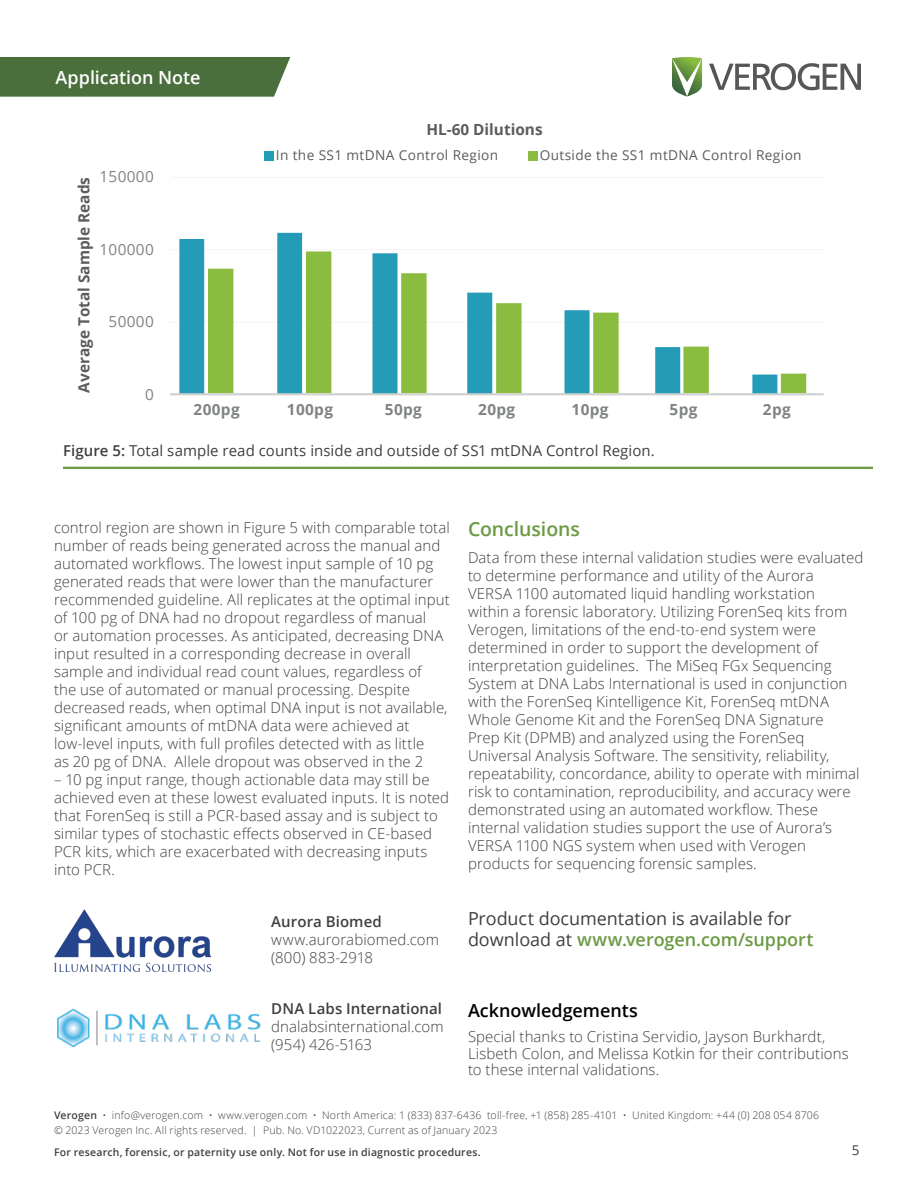
<style>
.page{position:relative;width:918px;height:1188px;background:#fff}
.page>*{position:absolute;margin:0;border:0;box-sizing:border-box;transform-origin:0 0}
.section-heading-1{font:600 19.5px "Open Sans";letter-spacing:-.005em;color:#6b9a43}
.call-to-action{font:18px/21px "Open Sans";letter-spacing:-.005em;color:#3e403e}
.section-subheading-2{font:600 18px "Open Sans";color:#000}
.t1{font:600 18px "Open Sans";letter-spacing:-.005em;color:#fff}
.t2{font:700 15.3px "Open Sans";color:#5a5d5a}
.t3{font:700 15.3px "Open Sans";letter-spacing:.02em;color:#808480}
.t4{font:15.3px "Open Sans";letter-spacing:.02em;color:#808480}
.body-copy{font:300 15px/18px "Open Sans";letter-spacing:.005em;color:#3e403e}
.Added_Note{font:300 15px/16.5px "Open Sans";letter-spacing:.005em;color:#3e403e}
.toc-section-heading{font:300 15px/18px "Open Sans";letter-spacing:.005em;color:#3e403e}
.figure-caption-under{font:15px "Open Sans";letter-spacing:.005em;color:#3e403e}
.t5{font:13.65px "Open Sans";letter-spacing:.03em;color:#5a5d5a}
.t6{font:13.5px "Open Sans";color:#3e403e}
.t7{font:300 10.5px/15px "Open Sans";letter-spacing:.02em;color:#3e403e}
.t8{font:600 10.5px "Open Sans";letter-spacing:.02em;color:#3e403e}
.s1{font-weight:600}
.s2{font-weight:600;color:#6b9a43}
</style>
<div class="page">
<svg style="left:709px;top:63px;width:152px;height:27px"></svg>
<svg style="left:672px;top:57px;width:30px;height:39px"></svg>
<div style="left:0;top:57px;width:290px;height:40px;background:#4a6f3c"></div>
<hr style="left:63px;top:467px;width:810px;height:2px;background:#6b9a43">
<hr style="left:170px;top:321px;width:654px;height:2px;background:#f5f6f5">
<hr style="left:170px;top:249px;width:654px;height:1px;background:#f5f6f5">
<hr style="left:170px;top:177px;width:654px;height:1px;background:#f5f6f5">
<svg style="left:179px;top:233px;width:124px;height:160px;fill:#249bb7"></svg>
<svg style="left:208px;top:251px;width:598px;height:142px"></svg>
<hr style="left:170px;top:393px;width:654px;height:2px;background:#ced0ce">
<div style="left:264px;top:151px;width:9px;height:10px;background:#249bb7"></div>
<div style="left:528px;top:151px;width:9px;height:10px;background:#8abd3f"></div>
<img style="left:57px;top:1008px;width:204px;height:40px">
<img style="left:54px;top:910px;width:157px;height:62px">
<p class="t1" style="left:56px;top:65px;width:147px">Application Note</p>
<p class="t4" style="left:99px;top:166px;width:56px">150000</p>
<p class="t2" style="left:73px;top:393px;width:217px;rotate:-90deg">Average Total Sample Reads</p>
<p class="t4" style="left:99px;top:239px;width:56px">100000</p>
<p class="t4" style="left:109px;top:311px;width:47px">50000</p>
<p class="t4" style="left:145px;top:383px;width:10px">0</p>
<p class="t2" style="left:426px;top:119px;width:118px">HL-60 Dilutions</p>
<p class="t5" style="left:276px;top:146px;width:224px">In the SS1 mtDNA Control Region</p>
<p class="t5" style="left:540px;top:146px;width:263px">Outside the SS1 mtDNA Control Region</p>
<p class="t3" style="left:194px;top:399px;width:48px">200pg</p>
<p class="t3" style="left:287px;top:399px;width:48px">100pg</p>
<p class="t3" style="left:385px;top:399px;width:38px">50pg</p>
<p class="t3" style="left:478px;top:399px;width:38px">20pg</p>
<p class="t3" style="left:572px;top:399px;width:38px">10pg</p>
<p class="t3" style="left:670px;top:399px;width:29px">5pg</p>
<p class="t3" style="left:763px;top:399px;width:29px">2pg</p>
<p class="figure-caption-under" style="left:63px;top:440px;width:593px"><span class="s1">Figure 5:</span> Total sample read counts inside and outside of SS1 mtDNA Control Region.</p>
<p class="body-copy" style="left:54px;top:518px;width:398px">control region are shown in Figure 5 with comparable total number of reads being generated across the manual and automated workflows. The lowest input sample of 10 pg generated reads that were lower than the manufacturer recommended guideline. All replicates at the optimal input of 100 pg of DNA had no dropout regardless of manual<br>or automation processes. As anticipated, decreasing DNA input resulted in a corresponding decrease in overall sample and individual read count values, regardless of<br>the use of automated or manual processing. Despite decreased reads, when optimal DNA input is not available, significant amounts of mtDNA data were achieved at low-level inputs, with full profiles detected with as little<br>as 20 pg of DNA. Allele dropout was observed in the 2</p>
<p class="body-copy" style="left:54px;top:770px;width:397px">– 10 pg input range, though actionable data may still be achieved even at these lowest evaluated inputs. It is noted that ForenSeq is still a PCR-based assay and is subject to similar types of stochastic effects observed in CE-based PCR kits, which are exacerbated with decreasing inputs into PCR.</p>
<p class="toc-section-heading" style="left:271px;top:912px;width:169px"><span class="s1">Aurora Biomed </span>www.aurorabiomed.com (800) 883-2918</p>
<p class="toc-section-heading" style="left:271px;top:999px;width:174px;text-align:justify"><span class="s1">DNA Labs International </span>dnalabsinternational.com (954) 426-5163</p>
<p class="section-heading-1" style="left:468px;top:516px;width:114px">Conclusions</p>
<p class="body-copy" style="left:468px;top:548px;width:397px">Data from these internal validation studies were evaluated to determine performance and utility of the Aurora<br>VERSA 1100 automated liquid handling workstation<br>within a forensic laboratory. Utilizing ForenSeq kits from Verogen, limitations of the end-to-end system were determined in order to support the development of interpretation guidelines. The MiSeq FGx Sequencing System at DNA Labs International is used in conjunction with the ForenSeq Kintelligence Kit, ForenSeq mtDNA Whole Genome Kit and the ForenSeq DNA Signature<br>Prep Kit (DPMB) and analyzed using the ForenSeq Universal Analysis Software. The sensitivity, reliability, repeatability, concordance, ability to operate with minimal risk to contamination, reproducibility, and accuracy were demonstrated using an automated workflow. These internal validation studies support the use of Aurora’s VERSA 1100 NGS system when used with Verogen products for sequencing forensic samples.</p>
<p class="call-to-action" style="left:468px;top:908px;width:347px">Product documentation is available for download at <span class="s2">www.verogen.com/support</span></p>
<p class="section-subheading-2" style="left:468px;top:998px;width:171px">Acknowledgements</p>
<p class="Added_Note" style="left:468px;top:1028px;width:382px">Special thanks to Cristina Servidio, Jayson Burkhardt,<br>Lisbeth Colon, and Melissa Kotkin for their contributions to these internal validations.</p>
<p class="t7" style="left:54px;top:1107px;width:767px"><span class="s1">Verogen</span> • info@verogen.com • www.verogen.com • North America: 1 (833) 837-6436 toll-free, +1 (858) 285-4101 • United Kingdom: +44 (0) 208 054 8706 © 2023 Verogen Inc. All rights reserved. | Pub. No. VD1022023, Current as of January 2023</p>
<p class="t8" style="left:54px;top:1145px;width:428px">For research, forensic, or paternity use only. Not for use in diagnostic procedures.</p>
<p class="t6" style="left:852px;top:1141px;width:9px">5</p>
</div>
